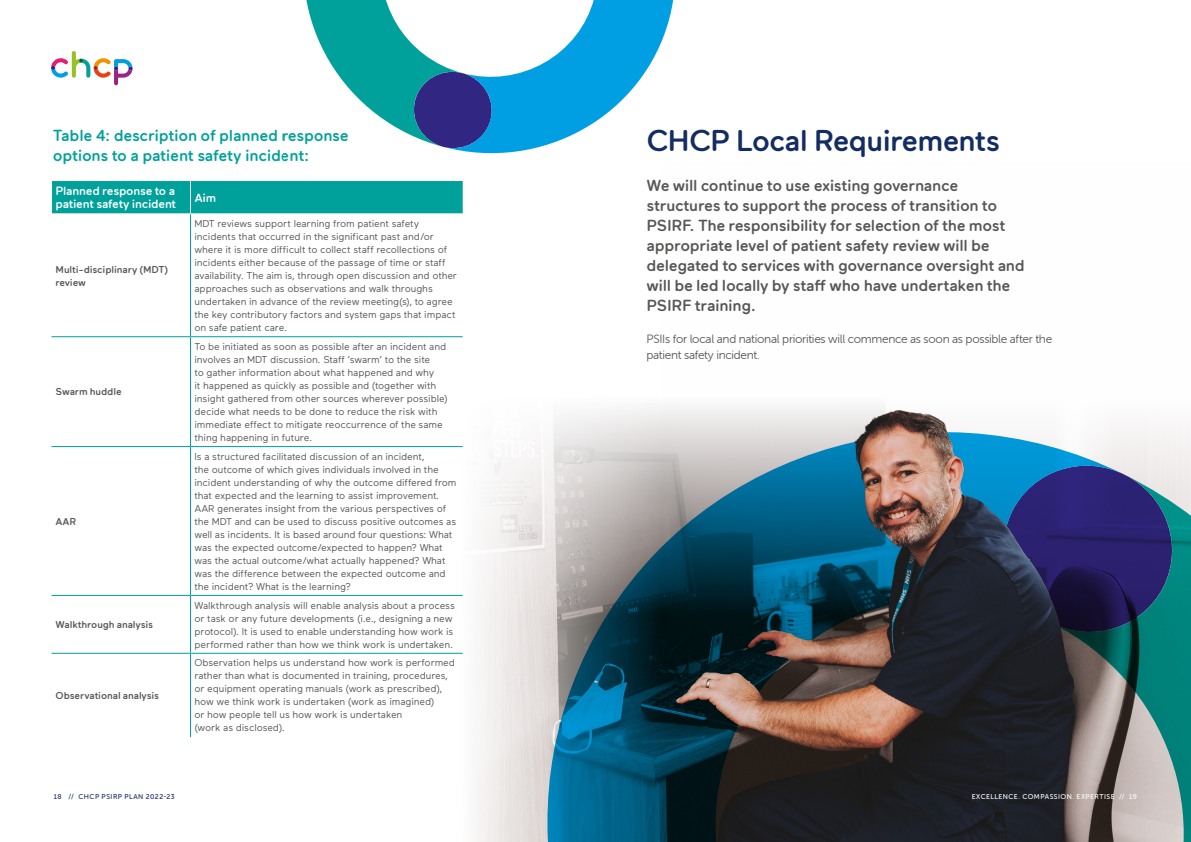
<style>
.page{position:relative;width:1191px;height:842px;background:#fff}
.page>*{position:absolute;margin:0;border:0;box-sizing:border-box;transform-origin:0 0}
.t1{font:500 30px "Maax Rounded";letter-spacing:-.03em;color:#132c62}
.t2{font:500 16px/20px "Maax Rounded";letter-spacing:-.02em;color:#575756}
.t3{font:500 16px/20px "Maax Rounded";letter-spacing:-.015em;color:#00a19a}
.t4{font:12px/16px "Museo Sans Rounded 300";letter-spacing:-.025em;color:#575756}
.t5{font:500 12px/13px "Maax Rounded";letter-spacing:-.02em;color:#fff}
.t6{font:10px/13px "Maax Rounded";letter-spacing:-.015em;color:#575756}
.t7{font:500 10px/13px "Maax Rounded";letter-spacing:-.01em;color:#575756}
.t8{font:7px "Museo Sans Rounded 500";letter-spacing:.07em;color:#fff}
.t9{font:7px "Museo Sans Rounded 500";letter-spacing:.07em;color:#132c62}
</style>
<div class="page">
<div style="left:52px;top:181px;width:404px;height:32px;background:#00a19a"></div>
<hr style="left:52px;top:336px;width:138px;height:1px;background:#00a19a">
<hr style="left:190px;top:336px;width:273px;height:1px;background:#00a19a">
<hr style="left:52px;top:446px;width:138px;height:1px;background:#00a19a">
<hr style="left:190px;top:446px;width:273px;height:1px;background:#00a19a">
<hr style="left:52px;top:595px;width:138px;height:1px;background:#00a19a">
<hr style="left:190px;top:595px;width:273px;height:1px;background:#00a19a">
<hr style="left:52px;top:653px;width:138px;height:1px;background:#00a19a">
<hr style="left:190px;top:653px;width:273px;height:1px;background:#00a19a">
<hr style="left:190px;top:181px;width:1px;height:32px;background:#fff">
<hr style="left:190px;top:214px;width:1px;height:122px;background:#00a19a">
<hr style="left:190px;top:337px;width:1px;height:109px;background:#00a19a">
<hr style="left:190px;top:447px;width:1px;height:148px;background:#00a19a">
<hr style="left:190px;top:596px;width:1px;height:57px;background:#00a19a">
<hr style="left:190px;top:654px;width:1px;height:83px;background:#00a19a">
<img style="left:456px;top:180px;width:735px;height:662px">
<svg style="left:1124px;top:454px;width:59px;height:21px"></svg>
<svg style="left:1124px;top:475px;width:67px;height:367px;background:#4c808c"></svg>
<svg style="left:536px;top:376px;width:588px;height:466px;background:#5a6a75"></svg>
<svg style="left:306px;top:0;width:137px;height:147px"></svg>
<svg style="left:443px;top:0;width:231px;height:154px"></svg>
<svg style="left:51px;top:51px;width:82px;height:34px"></svg>
<h2 class="t3" style="left:53px;top:125px;width:297px">Table 4: description of planned response options to a patient safety incident:</h2>
<h1 class="t1" style="left:646px;top:121px;width:355px">CHCP Local Requirements</h1>
<p class="t2" style="left:646px;top:175px;width:380px">We will continue to use existing governance structures to support the process of transition to PSIRF. The responsibility for selection of the most appropriate level of patient safety review will be delegated to services with governance oversight and will be led locally by staff who have undertaken the PSIRF training.</p>
<p class="t4" style="left:646px;top:331px;width:407px">PSIIs for local and national priorities will commence as soon as possible after the patient safety incident.</p>
<p class="t5" style="left:56px;top:184px;width:122px">Planned response to a patient safety incident</p>
<p class="t5" style="left:194px;top:191px;width:23px">Aim</p>
<p class="t6" style="left:194px;top:217px;width:264px">MDT reviews support learning from patient safety incidents that occurred in the significant past and/or where it is more difficult to collect staff recollections of incidents either because of the passage of time or staff availability. The aim is, through open discussion and other approaches such as observations and walk throughs undertaken in advance of the review meeting(s), to agree the key contributory factors and system gaps that impact on safe patient care.</p>
<p class="t7" style="left:56px;top:262px;width:114px">Multi-disciplinary (MDT) review</p>
<p class="t6" style="left:194px;top:340px;width:255px">To be initiated as soon as possible after an incident and involves an MDT discussion. Staff ’swarm’ to the site<br>to gather information about what happened and why<br>it happened as quickly as possible and (together with insight gathered from other sources wherever possible) decide what needs to be done to reduce the risk with immediate effect to mitigate reoccurrence of the same thing happening in future.</p>
<p class="t7" style="left:56px;top:385px;width:68px">Swarm huddle</p>
<p class="t7" style="left:56px;top:514px;width:22px">AAR</p>
<p class="t7" style="left:56px;top:618px;width:99px">Walkthrough analysis</p>
<p class="t7" style="left:56px;top:689px;width:105px">Observational analysis</p>
<p class="t6" style="left:194px;top:450px;width:264px">Is a structured facilitated discussion of an incident,<br>the outcome of which gives individuals involved in the incident understanding of why the outcome differed from that expected and the learning to assist improvement.<br>AAR generates insight from the various perspectives of the MDT and can be used to discuss positive outcomes as well as incidents. It is based around four questions: What was the expected outcome/expected to happen? What was the actual outcome/what actually happened? What was the difference between the expected outcome and the incident? What is the learning?</p>
<p class="t6" style="left:194px;top:599px;width:262px">Walkthrough analysis will enable analysis about a process or task or any future developments (i.e., designing a new protocol). It is used to enable understanding how work is performed rather than how we think work is undertaken.</p>
<p class="t6" style="left:194px;top:656px;width:262px">Observation helps us understand how work is performed rather than what is documented in training, procedures, or equipment operating manuals (work as prescribed), how we think work is undertaken (work as imagined)<br>or how people tell us how work is undertaken<br>(work as disclosed).</p>
<p class="t9" style="left:54px;top:793px;width:122px">18 // CHCP PSIRP PLAN 2022-23</p>
<p class="t8" style="left:971px;top:793px;width:167px">EXCELLENCE. COMPASSION. EXPERTISE // 19</p>
</div>
